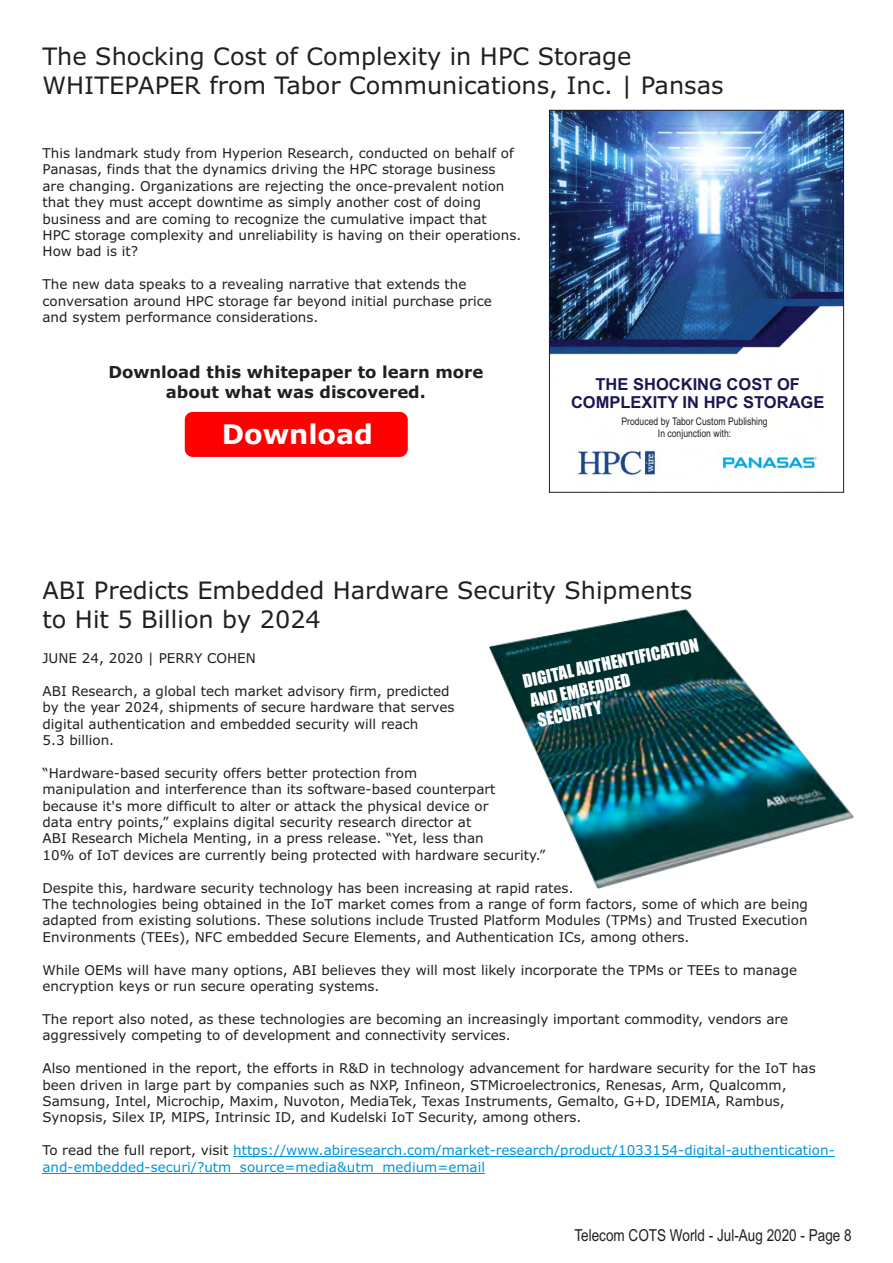
<style>
.page{position:relative;width:893px;height:1263px;background:#fff}
.page>*{position:absolute;margin:0;border:0;box-sizing:border-box;transform-origin:0 0}
.t1{font:700 27px "Verdana";color:#fff}
.t2{font:24px/29.1px "Verdana";color:#231f20}
.t3{font:17.1px/20.7px "Impact";color:#fff}
.t4{font:700 16.5px/20.1px "Verdana";color:#231f20;text-align:center}
.t5{font:700 16.5px/18.5px "Arial";color:#1a1751;text-align:center}
.t6{font:16.5px "Arial Narrow";color:#231f20}
.t7{font:13.5px/16.4px "Verdana";color:#231f20}
.t8{font:13.5px/16.4px "Verdana";color:#0095da}
.t9{font:10.5px "Arial Narrow";color:#231f20}
.s1{color:#231f20}
</style>
<div class="page">
<hr style="left:233px;top:1156px;width:602px;height:1px;background:#0095da">
<hr style="left:43px;top:1173px;width:442px;height:1px;background:#0095da">
<img style="left:490px;top:609px;width:363px;height:279px">
<svg style="left:510px;top:630px;width:180px;height:72px;background:#0e3c3b"></svg>
<img style="left:551px;top:112px;width:291px;height:364px">
<div style="left:549px;top:110px;width:295px;height:382px;border:1px solid #231f20"></div>
<div style="left:576px;top:376px;width:244px;height:34px;background:#fff"></div>
<div style="left:649px;top:428px;width:91px;height:14px;background:#fff"></div>
<div style="left:185px;top:412px;width:223px;height:45px;background:#f00"></div>
<h2 class="t2" style="left:43px;top:43px;width:683px">The Shocking Cost of Complexity in HPC Storage<br>WHITEPAPER from Tabor Communications, Inc. | Pansas</h2>
<p class="t7" style="left:43px;top:146px;width:480px">This landmark study from Hyperion Research, conducted on behalf of Panasas, finds that the dynamics driving the HPC storage business<br>are changing. Organizations are rejecting the once-prevalent notion that they must accept downtime as simply another cost of doing business and are coming to recognize the cumulative impact that<br>HPC storage complexity and unreliability is having on their operations.<br>How bad is it?</p>
<p class="t7" style="left:43px;top:277px;width:451px">The new data speaks to a revealing narrative that extends the conversation around HPC storage far beyond initial purchase price and system performance considerations.</p>
<p class="t4" style="left:108px;top:363px;width:377px">Download this whitepaper to learn more about what was discovered.</p>
<p class="t5" style="left:571px;top:376px;width:255px">THE SHOCKING COST OF<br>COMPLEXITY IN HPC STORAGE</p>
<p class="t9" style="left:621px;top:417px;width:148px">Produced by Tabor Custom Publishing</p>
<h1 class="t1" style="left:222px;top:424px;width:153px">Download</h1>
<p class="t9" style="left:658px;top:429px;width:75px">In conjunction with:</p>
<h2 class="t2" style="left:43px;top:577px;width:651px">ABI Predicts Embedded Hardware Security Shipments to Hit 5 Billion by 2024</h2>
<p class="t7" style="left:43px;top:651px;width:215px">JUNE 24, 2020 | PERRY COHEN</p>
<p class="t7" style="left:43px;top:684px;width:413px">ABI Research, a global tech market advisory firm, predicted by the year 2024, shipments of secure hardware that serves digital authentication and embedded security will reach<br>5.3 billion.</p>
<p class="t7" style="left:43px;top:766px;width:504px">“Hardware-based security offers better protection from<br>manipulation and interference than its software-based counterpart because it's more difficult to alter or attack the physical device or<br>data entry points,” explains digital security research director at<br>ABI Research Michela Menting, in a press release. “Yet, less than<br>10% of IoT devices are currently being protected with hardware security.”</p>
<p class="t7" style="left:43px;top:881px;width:767px">Despite this, hardware security technology has been increasing at rapid rates.<br>The technologies being obtained in the IoT market comes from a range of form factors, some of which are being adapted from existing solutions. These solutions include Trusted Platform Modules (TPMs) and Trusted Execution Environments (TEEs), NFC embedded Secure Elements, and Authentication ICs, among others.</p>
<p class="t7" style="left:43px;top:963px;width:756px">While OEMs will have many options, ABI believes they will most likely incorporate the TPMs or TEEs to manage encryption keys or run secure operating systems.</p>
<p class="t7" style="left:43px;top:1012px;width:747px">The report also noted, as these technologies are becoming an increasingly important commodity, vendors are aggressively competing to of development and connectivity services.</p>
<p class="t7" style="left:43px;top:1061px;width:775px">Also mentioned in the report, the efforts in R&amp;D in technology advancement for hardware security for the IoT has been driven in large part by companies such as NXP, Infineon, STMicroelectronics, Renesas, Arm, Qualcomm, Samsung, Intel, Microchip, Maxim, Nuvoton, MediaTek, Texas Instruments, Gemalto, G+D, IDEMIA, Rambus, Synopsis, Silex IP, MIPS, Intrinsic ID, and Kudelski IoT Security, among others.</p>
<p class="t8" style="left:43px;top:1143px;width:794px"><span class="s1">To read the full report, visit</span> https://www.abiresearch.com/market-research/product/1033154-digital-authentication&shy;and-embedded-securi/?utm_source=media&amp;utm_medium=email</p>
<p class="t3" style="left:521px;top:672px;width:181px;rotate:-12deg">DIGITAL AUTHENTIFICATION<br>AND EMBEDDED<br>SECURITY</p>
<p class="t6" style="left:574px;top:1229px;width:279px">Telecom COTS World - Jul-Aug 2020 - Page 8</p>
</div>
